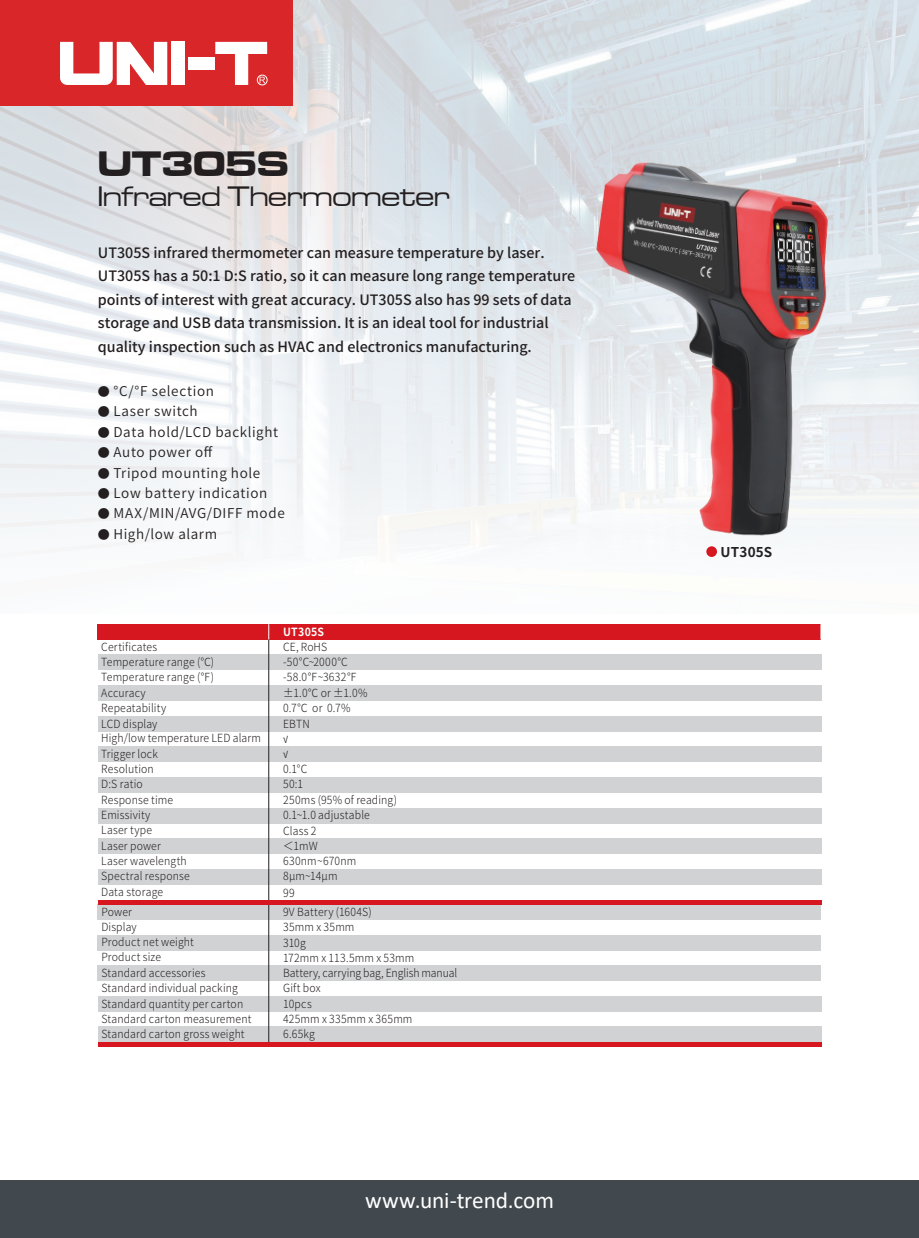
<style>
.page{position:relative;width:919px;height:1238px;background:#fff}
.page>*{position:absolute;margin:0;border:0;box-sizing:border-box;transform-origin:0 0}
.t1{font:36.6px "Microgramma D Bold Exte";letter-spacing:-.01em;color:#231f20}
.t2{font:29.1px "Microgramma D Medi Exte";letter-spacing:.005em;color:#231f20}
.t3{font:23.25px "Calibri";letter-spacing:-.005em;color:#fff}
.t4{font:500 14.25px/23.5px "Noto Sans Hans";color:#231f20}
.t5{font:600 13.5px "Noto Sans Hans";letter-spacing:.045em;color:#231f20}
.t6{font:700 13.5px "Noto Sans Hans";letter-spacing:.015em;color:#231f20}
.t7{font:300 11.25px/15.5px "Noto Sans Hans";letter-spacing:.015em;color:#231f20;scale:.94 1}
.t8{font:300 11.25px "Noto Sans Hans";letter-spacing:-.01em;color:#231f20;scale:.94 1}
.t9{font:700 11.25px "Noto Sans Hans";letter-spacing:.025em;color:#fff;scale:.94 1}
.t10{font:300 11.25px/15.5px "Calibri";color:#231f20;scale:.94 1}
.s1{font-size:12px}
</style>
<div class="page">
<img style="left:0;top:0;width:918px;height:543px">
<div style="left:0;top:0;width:292px;height:105px;background:#d92628"></div>
<div style="left:171px;top:42px;width:13px;height:43px;background:#fff"></div>
<div style="left:188px;top:57px;width:27px;height:12px;background:#fff"></div>
<svg style="left:60px;top:42px;width:107px;height:43px"></svg>
<svg style="left:215px;top:42px;width:52px;height:43px"></svg>
<div style="left:0;top:1180px;width:918px;height:57px;background:#41494e"></div>
<img style="left:577px;top:125px;width:276px;height:432px">
<div style="left:98px;top:904px;width:723px;height:15px;background:#d1d2d4"></div>
<div style="left:98px;top:934px;width:723px;height:16px;background:#d1d2d4"></div>
<div style="left:98px;top:965px;width:723px;height:15px;background:#d1d2d4"></div>
<div style="left:98px;top:996px;width:723px;height:15px;background:#d1d2d4"></div>
<div style="left:98px;top:1026px;width:723px;height:16px;background:#d1d2d4"></div>
<hr style="left:98px;top:1042px;width:723px;height:4px;background:#d7171f">
<div style="left:98px;top:624px;width:723px;height:15px;background:#d7171f"></div>
<div style="left:98px;top:654px;width:723px;height:16px;background:#d1d2d4"></div>
<div style="left:98px;top:685px;width:723px;height:15px;background:#d1d2d4"></div>
<div style="left:98px;top:777px;width:723px;height:15px;background:#d1d2d4"></div>
<div style="left:98px;top:716px;width:723px;height:15px;background:#d1d2d4"></div>
<div style="left:98px;top:746px;width:723px;height:16px;background:#d1d2d4"></div>
<div style="left:98px;top:808px;width:723px;height:15px;background:#d1d2d4"></div>
<div style="left:98px;top:838px;width:723px;height:16px;background:#d1d2d4"></div>
<div style="left:98px;top:869px;width:723px;height:15px;background:#d1d2d4"></div>
<hr style="left:268px;top:639px;width:1px;height:403px;background:#231f20">
<svg style="left:268px;top:624px;width:1px;height:15px"></svg>
<svg style="left:820px;top:624px;width:1px;height:15px"></svg>
<div style="left:706px;top:546px;width:11px;height:11px;background:#d7171f;border-radius:50%"></div>
<div style="left:98px;top:899px;width:723px;height:5px;background:#d7171f"></div>
<h1 class="t1" style="left:98px;top:139px;width:192px">UT305S</h1>
<h2 class="t2" style="left:98px;top:178px;width:353px">Infrared Thermometer</h2>
<p class="t4" style="left:98px;top:241px;width:479px">UT305S infrared thermometer can measure temperature by laser.<br>UT305S has a 50:1 D:S ratio, so it can measure long range temperature points of interest with great accuracy. UT305S also has 99 sets of data storage and USB data transmission. It is an ideal tool for industrial quality inspection such as HVAC and electronics manufacturing.</p>
<p class="t5" style="left:98px;top:383px;width:118px"><span class="s1">●</span> °C/°F selection</p>
<p class="t5" style="left:98px;top:403px;width:101px"><span class="s1">●</span> Laser switch</p>
<p class="t5" style="left:98px;top:424px;width:182px"><span class="s1">●</span> Data hold/LCD backlight</p>
<p class="t5" style="left:98px;top:444px;width:116px"><span class="s1">●</span> Auto power off</p>
<p class="t5" style="left:98px;top:465px;width:164px"><span class="s1">●</span> Tripod mounting hole</p>
<p class="t5" style="left:98px;top:485px;width:171px"><span class="s1">●</span> Low battery indication</p>
<p class="t5" style="left:98px;top:505px;width:188px"><span class="s1">●</span> MAX/MIN/AVG/DIFF mode</p>
<p class="t5" style="left:98px;top:526px;width:121px"><span class="s1">●</span> High/low alarm</p>
<p class="t9" style="left:283px;top:625px;width:45px">UT305S</p>
<p class="t7" style="left:101px;top:639px;width:122px">Certificates<br>Temperature range (℃)<br>Temperature range (℉)<br>Accuracy<br>Repeatability</p>
<p class="t7" style="left:101px;top:716px;width:61px">LCD display</p>
<p class="t7" style="left:101px;top:746px;width:62px">Trigger lock</p>
<p class="t7" style="left:101px;top:730px;width:171px">High/low temperature LED alarm</p>
<p class="t7" style="left:283px;top:639px;width:48px">CE, RoHS</p>
<p class="t7" style="left:283px;top:669px;width:80px">-58.0℉~3632℉</p>
<p class="t7" style="left:283px;top:654px;width:70px">-50°C~2000°C</p>
<p class="t7" style="left:283px;top:685px;width:91px">±1.0℃ or ±1.0%<br>0.7℃ or 0.7%<br>EBTN</p>
<p class="t10" style="left:283px;top:731px;width:7px">√ √</p>
<p class="t7" style="left:101px;top:761px;width:57px">Resolution</p>
<p class="t7" style="left:283px;top:761px;width:27px">0.1°C</p>
<p class="t7" style="left:101px;top:776px;width:46px">D:S ratio</p>
<p class="t7" style="left:283px;top:776px;width:23px">50:1</p>
<p class="t7" style="left:101px;top:792px;width:78px">Response time</p>
<p class="t7" style="left:283px;top:792px;width:123px">250ms (95% of reading)</p>
<p class="t7" style="left:101px;top:807px;width:65px">Emissivity<br>Laser type<br>Laser power</p>
<p class="t7" style="left:283px;top:808px;width:94px">0.1~1.0 adjustable<br>Class 2</p>
<p class="t7" style="left:283px;top:838px;width:38px">＜1mW</p>
<p class="t7" style="left:101px;top:853px;width:92px">Laser wavelength</p>
<p class="t7" style="left:283px;top:853px;width:79px">630nm~670nm</p>
<p class="t7" style="left:101px;top:868px;width:96px">Spectral response</p>
<p class="t7" style="left:283px;top:868px;width:59px">8μm~14μm</p>
<p class="t7" style="left:101px;top:884px;width:67px">Data storage</p>
<p class="t7" style="left:283px;top:885px;width:14px">99</p>
<p class="t7" style="left:283px;top:903px;width:96px">9V Battery (1604S)</p>
<p class="t7" style="left:283px;top:950px;width:141px">172mm x 113.5mm x 53mm</p>
<p class="t7" style="left:101px;top:903px;width:34px">Power</p>
<p class="t7" style="left:101px;top:934px;width:100px">Product net weight</p>
<p class="t7" style="left:101px;top:919px;width:39px">Display</p>
<p class="t7" style="left:101px;top:949px;width:65px">Product size</p>
<p class="t7" style="left:101px;top:980px;width:147px">Standard individual packing</p>
<p class="t7" style="left:283px;top:919px;width:77px">35mm x 35mm</p>
<p class="t7" style="left:283px;top:934px;width:26px">310g</p>
<p class="t7" style="left:101px;top:965px;width:112px">Standard accessories</p>
<p class="t8" style="left:283px;top:966px;width:187px">Battery, carrying bag, English manual</p>
<p class="t7" style="left:101px;top:995px;width:161px">Standard quantity per carton<br>Standard carton measurement<br>Standard carton gross weight</p>
<p class="t7" style="left:283px;top:980px;width:41px">Gift box</p>
<p class="t7" style="left:283px;top:995px;width:139px">10pcs<br>425mm x 335mm x 365mm<br>6.65kg</p>
<h3 class="t3" style="left:365px;top:1184px;width:190px">www.uni-trend.com</h3>
<p class="t6" style="left:720px;top:544px;width:53px">UT305S</p>
</div>
